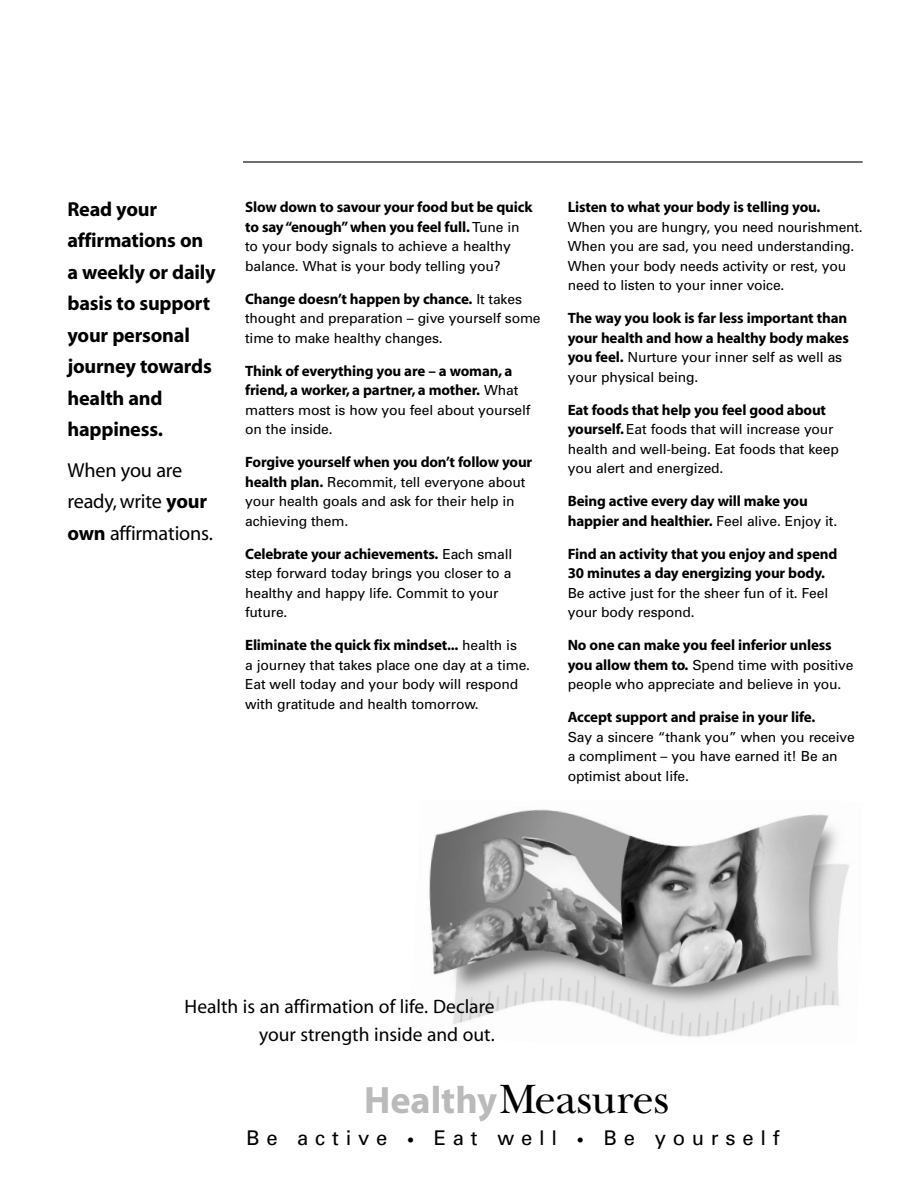
<style>
.page{position:relative;width:918px;height:1188px;background:#fff}
.page>*{position:absolute;margin:0;border:0;box-sizing:border-box;transform-origin:0 0}
.t1{font:42.75px "New Baskerville";color:#000}
.t2{font:700 20.25px/31.5px "Myriad";letter-spacing:-.01em;color:#000}
.t3{font:20.25px/31.5px "Myriad";letter-spacing:-.01em;color:#000}
.t4{font:20.25px "Univers";letter-spacing:.335em;color:#000}
.t5{font:19.5px/28.5px "Myriad";color:#000;text-align:right}
.t6{font:700 15px/19.5px "Myriad";letter-spacing:-.01em;color:#000}
.t7{font:13.8px/19.5px "Univers";letter-spacing:-.01em;color:#000}
.s1{font-weight:700}
.s2{font-family:"Univers";font-weight:400;font-size:13.8px}
.s3{font-family:"Myriad";font-weight:700;font-size:15px}
.s4{font-family:"Myriad";font-weight:700;font-size:38.25px;color:#bababa}
</style>
<div class="page">
<hr style="left:243px;top:161px;width:620px;height:2px;background:#000">
<img style="left:429px;top:809px;width:420px;height:228px">
<h2 class="t2" style="left:68px;top:195px;width:150px">Read your affirmations on a weekly or daily basis to support your personal journey towards health and happiness.</h2>
<h2 class="t3" style="left:68px;top:456px;width:147px">When you are ready, write <span class="s1">your own</span> affirmations.</h2>
<p class="t6" style="left:245px;top:199px;width:289px">Slow down to savour your food but be quick to say “enough”when you feel full. <span class="s2">Tune in</span></p>
<p class="t7" style="left:245px;top:238px;width:267px">to your body signals to achieve a healthy balance. What is your body telling you?</p>
<p class="t6" style="left:245px;top:290px;width:278px">Change doesn’t happen by chance. <span class="s2">It takes</span></p>
<p class="t7" style="left:245px;top:310px;width:297px">thought and preparation – give yourself some time to make healthy changes.</p>
<p class="t6" style="left:245px;top:362px;width:275px">Think of everything you are – a woman, a friend, a worker, a partner, a mother. <span class="s2">What</span></p>
<p class="t7" style="left:245px;top:401px;width:287px">matters most is how you feel about yourself on the inside.</p>
<p class="t6" style="left:245px;top:454px;width:289px">Forgive yourself when you don’t follow your</p>
<p class="t7" style="left:245px;top:473px;width:282px"><span class="s3">health plan.</span> Recommit, tell everyone about your health goals and ask for their help in achieving them.</p>
<p class="t6" style="left:245px;top:545px;width:269px">Celebrate your achievements. <span class="s2">Each small</span></p>
<p class="t7" style="left:245px;top:565px;width:268px">step forward today brings you closer to a healthy and happy life. Commit to your future.</p>
<p class="t6" style="left:245px;top:637px;width:273px">Eliminate the quick fix mindset... <span class="s2">health is</span></p>
<p class="t7" style="left:245px;top:656px;width:286px">a journey that takes place one day at a time.<br>Eat well today and your body will respond with gratitude and health tomorrow.</p>
<p class="t6" style="left:568px;top:199px;width:254px">Listen to what your body is telling you.</p>
<p class="t7" style="left:568px;top:218px;width:296px">When you are hungry, you need nourishment.<br>When you are sad, you need understanding.<br>When your body needs activity or rest, you need to listen to your inner voice.</p>
<p class="t6" style="left:568px;top:310px;width:283px">The way you look is far less important than your health and how a healthy body makes</p>
<p class="t7" style="left:568px;top:349px;width:276px"><span class="s3">you feel.</span> Nurture your inner self as well as your physical being.</p>
<p class="t6" style="left:568px;top:401px;width:260px">Eat foods that help you feel good about</p>
<p class="t7" style="left:568px;top:421px;width:273px"><span class="s3">yourself.</span> Eat foods that will increase your health and well-being. Eat foods that keep you alert and energized.</p>
<p class="t6" style="left:568px;top:493px;width:271px">Being active every day will make you happier and healthier. <span class="s2">Feel alive. Enjoy it.</span></p>
<p class="t6" style="left:568px;top:545px;width:271px">Find an activity that you enjoy and spend<br>30 minutes a day energizing your body.</p>
<p class="t7" style="left:568px;top:584px;width:262px">Be active just for the sheer fun of it. Feel your body respond.</p>
<p class="t6" style="left:568px;top:637px;width:265px">No one can make you feel inferior unless</p>
<p class="t7" style="left:568px;top:656px;width:287px"><span class="s3">you allow them to.</span> Spend time with positive people who appreciate and believe in you.</p>
<p class="t6" style="left:568px;top:709px;width:249px">Accept support and praise in your life.</p>
<p class="t7" style="left:568px;top:728px;width:289px">Say a sincere “thank you” when you receive a compliment – you have earned it! Be an optimist about life.</p>
<h3 class="t5" style="left:185px;top:994px;width:312px">Health is an affirmation of life. Declare your strength inside and out.</h3>
<h1 class="t1" style="left:364px;top:1084px;width:307px"><span class="s4">Healthy</span>Measures</h1>
<h2 class="t4" style="left:246px;top:1131px;width:535px">Be active • Eat well • Be yourself</h2>
</div>
